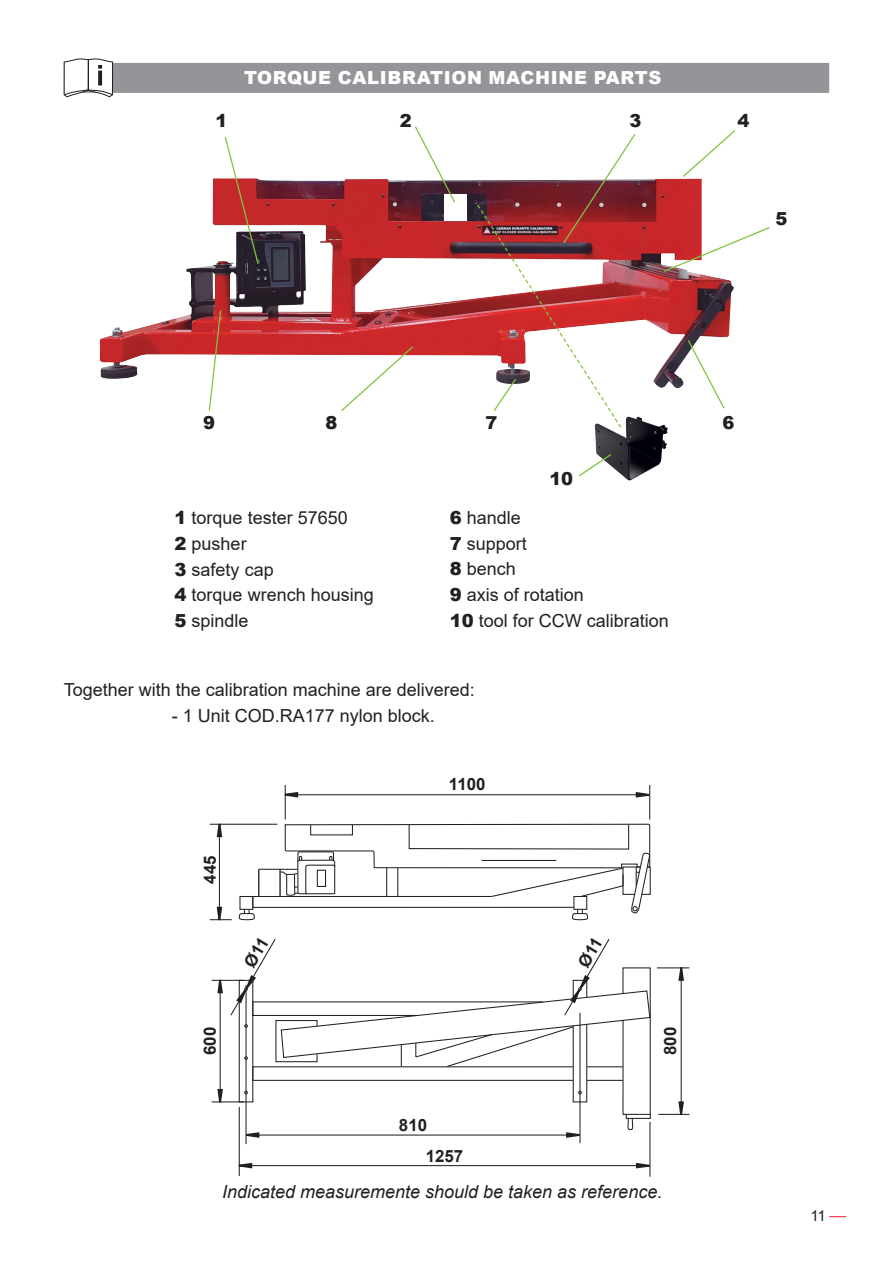
<style>
.page{position:relative;width:893px;height:1263px;background:#fff}
.page>*{position:absolute;margin:0;border:0;box-sizing:border-box;transform-origin:0 0}
.t1{font:18px/25.8px "Arial";color:#231f20}
.t2{font:italic 18px "Arial";color:#231f20}
.t3{font:900 18px "Arial";letter-spacing:.035em;color:#fff}
.t4{font:900 17.85px "Arial";color:#231f20}
.t5{font:700 16.95px "Arial";color:#231f20}
.t6{font:15px "Arial";color:#231f20}
.s1{font-weight:900}
</style>
<div class="page">
<svg style="left:829px;top:1216px;width:17px;height:1px"></svg>
<div style="left:64px;top:63px;width:765px;height:30px;background:#939598"></div>
<img style="left:113px;top:178px;width:621px;height:210px">
<svg style="left:224px;top:137px;width:36px;height:128px"></svg>
<svg style="left:686px;top:339px;width:40px;height:70px"></svg>
<svg style="left:340px;top:345px;width:75px;height:66px"></svg>
<svg style="left:208px;top:309px;width:14px;height:102px"></svg>
<svg style="left:662px;top:226px;width:108px;height:47px"></svg>
<svg style="left:683px;top:130px;width:53px;height:47px"></svg>
<img style="left:595px;top:416px;width:73px;height:65px">
<svg style="left:476px;top:134px;width:161px;height:295px"></svg>
<svg style="left:579px;top:453px;width:34px;height:25px"></svg>
<div style="left:444px;top:195px;width:23px;height:26px;background:#fff"></div>
<svg style="left:414px;top:126px;width:42px;height:78px"></svg>
<svg style="left:284px;top:785px;width:367px;height:39px"></svg>
<hr style="left:658px;top:1114px;width:31px;height:1px;background:#231f20">
<hr style="left:212px;top:1101px;width:32px;height:1px;background:#231f20">
<hr style="left:212px;top:980px;width:32px;height:1px;background:#231f20">
<hr style="left:657px;top:967px;width:32px;height:1px;background:#231f20">
<hr style="left:210px;top:824px;width:67px;height:1px;background:#231f20">
<hr style="left:219px;top:824px;width:1px;height:96px;background:#231f20">
<svg style="left:216px;top:823px;width:7px;height:15px"></svg>
<svg style="left:210px;top:906px;width:22px;height:15px"></svg>
<hr style="left:681px;top:980px;width:1px;height:122px;background:#231f20">
<svg style="left:677px;top:967px;width:8px;height:15px"></svg>
<svg style="left:677px;top:1100px;width:8px;height:15px"></svg>
<hr style="left:649px;top:785px;width:1px;height:34px;background:#231f20">
<hr style="left:285px;top:785px;width:1px;height:34px;background:#231f20">
<hr style="left:285px;top:794px;width:364px;height:1px;background:#231f20">
<svg style="left:635px;top:791px;width:16px;height:8px"></svg>
<svg style="left:284px;top:791px;width:15px;height:8px"></svg>
<svg style="left:238px;top:824px;width:413px;height:97px"></svg>
<hr style="left:279px;top:869px;width:2px;height:27px;background:#231f20">
<svg style="left:63px;top:58px;width:50px;height:321px"></svg>
<svg style="left:216px;top:939px;width:435px;height:238px"></svg>
<p class="t3" style="left:244px;top:65px;width:419px">TORQUE CALIBRATION MACHINE PARTS</p>
<p class="t4" style="left:216px;top:107px;width:13px">1</p>
<p class="t4" style="left:630px;top:107px;width:13px">3</p>
<p class="t4" style="left:400px;top:107px;width:13px">2</p>
<p class="t4" style="left:737px;top:107px;width:13px">4</p>
<p class="t4" style="left:775px;top:206px;width:13px">5</p>
<p class="t4" style="left:203px;top:409px;width:13px">9</p>
<p class="t4" style="left:325px;top:409px;width:13px">8</p>
<p class="t4" style="left:486px;top:409px;width:13px">7</p>
<p class="t4" style="left:722px;top:409px;width:13px">6</p>
<p class="t4" style="left:549px;top:466px;width:25px">10</p>
<p class="t1" style="left:175px;top:504px;width:201px"><span class="s1">1</span> torque tester 57650<br><span class="s1">2</span> pusher<br><span class="s1">3</span> safety cap<br><span class="s1">4</span> torque wrench housing<br><span class="s1">5</span> spindle</p>
<p class="t1" style="left:450px;top:504px;width:221px"><span class="s1">6</span> handle<br><span class="s1">7</span> support<br><span class="s1">8</span> bench<br><span class="s1">9</span> axis of rotation<br><span class="s1">10</span> tool for CCW calibration</p>
<p class="t1" style="left:64px;top:677px;width:413px">Together with the calibration machine are delivered:</p>
<p class="t1" style="left:172px;top:703px;width:265px">- 1 Unit COD.RA177 nylon block.</p>
<p class="t5" style="left:198px;top:884px;width:30px;rotate:-90deg">445</p>
<p class="t5" style="left:449px;top:772px;width:38px">1100</p>
<p class="t5" style="left:198px;top:1055px;width:30px;rotate:-90deg">600</p>
<p class="t5" style="left:658px;top:1055px;width:30px;rotate:-90deg">800</p>
<p class="t5" style="left:399px;top:1113px;width:30px">810</p>
<p class="t5" style="left:426px;top:1144px;width:39px">1257</p>
<p class="t2" style="left:222px;top:1180px;width:442px">Indicated measuremente should be taken as reference.</p>
<p class="t6" style="left:810px;top:1206px;width:17px">11</p>
</div>
